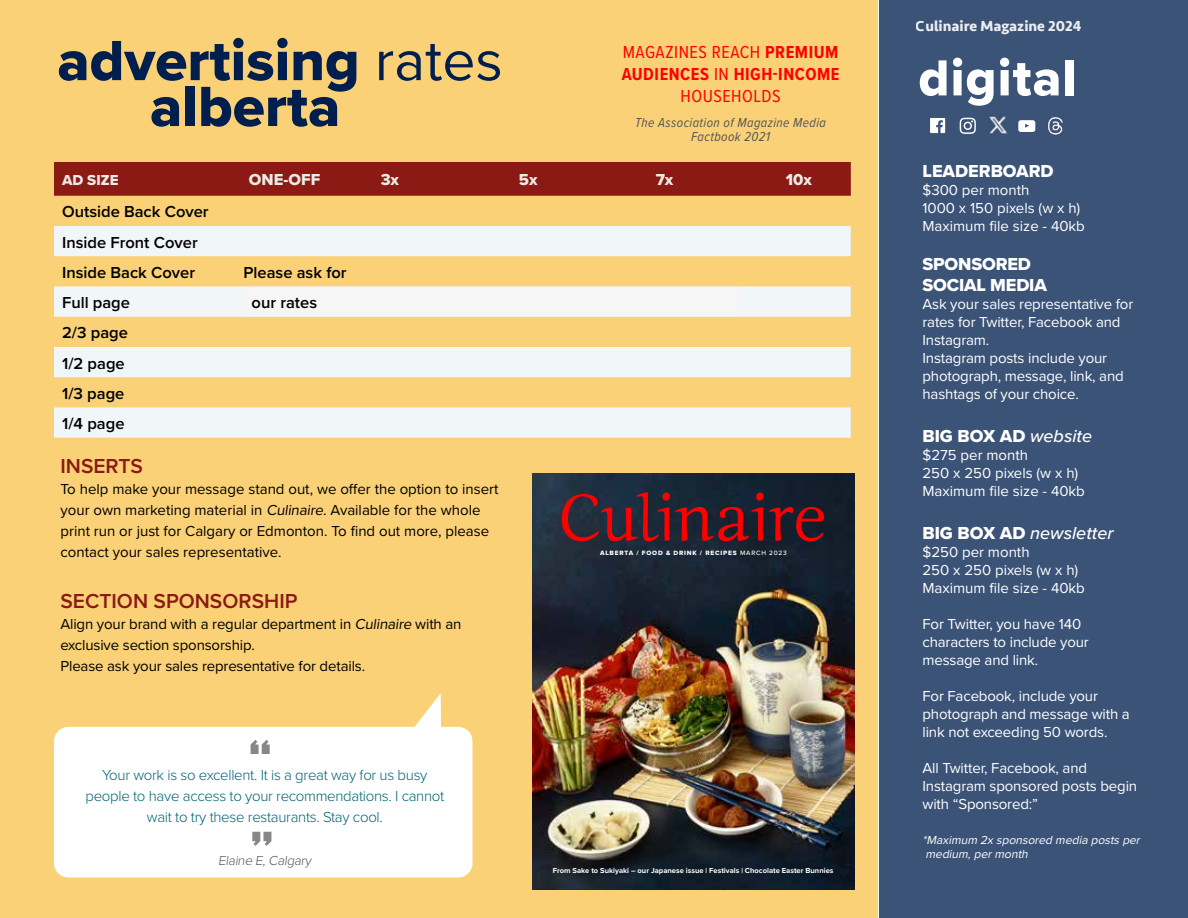
<style>
.page{position:relative;width:1188px;height:918px;background:#fff}
.page>*{position:absolute;margin:0;border:0;box-sizing:border-box;transform-origin:0 0}
.t1{font:58.8px/45.9px "Proxima Nova Extrabld";color:#001f4e}
.t2{font:52.5px "Proxima Nova Extrabld";letter-spacing:.02em;color:#fff}
.t3{font:600 21px "Proxima Nova";color:#8b1914}
.t4{font:700 18px/21.6px "Proxima Nova Cond";letter-spacing:.03em;color:#f00;text-align:center}
.t5{font:18px/21px "Proxima Nova Extrabld";letter-spacing:-.01em;color:#fff}
.t6{font:italic 500 18px "Proxima Nova";color:#fff}
.t7{font:600 16.5px/30.3px "Proxima Nova";color:#000}
.t8{font:16.5px "Proxima Nova Extrabld";color:#eee9e4}
.t9{font:15px/18px "Proxima Nova";letter-spacing:-.01em;color:#fff}
.t10{font:15px/21px "Proxima Nova";color:#000}
.t11{font:300 15px/21px "Proxima Nova";letter-spacing:-.02em;color:#006374;text-align:center}
.t12{font:700 15px "Seravek";color:#fff}
.t13{font:15px "Proxima Nova Extrabld";color:#eee9e4}
.t14{font:italic 13.5px/13.5px "Proxima Nova Cond";letter-spacing:.03em;color:#575756;text-align:center}
.t15{font:300 13.5px "Proxima Nova";color:#575756}
.t16{font:italic 12px/14.4px "Proxima Nova";color:#fff}
.t17{font:700 7.5px "Proxima Nova";color:#fff}
.t18{font:6.45px "Proxima Nova Extrabld";letter-spacing:.12em;color:#fff}
.s1{font-family:"Proxima Nova"}
.s2{font-weight:400}
.s3{font-family:"Proxima Nova";font-weight:500}
.s4{font-family:"Proxima Nova";font-weight:500;font-style:italic}
.s5{font-family:"Proxima Nova Extrabld";font-weight:400;font-style:normal}
</style>
<div class="page">
<div style="left:880px;top:0;width:308px;height:918px;background:#3b5377"></div>
<div style="left:0;top:0;width:878px;height:918px;background:#fad176"></div>
<img style="left:532px;top:473px;width:323px;height:417px">
<svg style="left:562px;top:492px;width:262px;height:49px;background:#4d1e2a"></svg>
<div style="left:54px;top:162px;width:797px;height:34px;background:#8b1914"></div>
<svg style="left:54px;top:226px;width:797px;height:212px;fill:#f1f6f8"></svg>
<div style="left:244px;top:287px;width:495px;height:29px;background:#f6f6f6"></div>
<div style="left:54px;top:727px;width:418px;height:151px;background:#fff;border-radius:14px"></div>
<svg style="left:406px;top:693px;width:36px;height:34px"></svg>
<svg style="left:930px;top:118px;width:15px;height:15px"></svg>
<svg style="left:960px;top:118px;width:16px;height:16px"></svg>
<svg style="left:1018px;top:120px;width:17px;height:12px"></svg>
<img style="left:989px;top:116px;width:19px;height:18px">
<img style="left:1048px;top:117px;width:15px;height:18px">
<svg style="left:251px;top:740px;width:19px;height:14px"></svg>
<svg style="left:252px;top:832px;width:19px;height:14px"></svg>
<h1 class="t1" style="left:150px;top:37px;width:354px;text-indent:-93px">advertising <span class="s1">rates </span>alberta</h1>
<p class="t4" style="left:622px;top:41px;width:219px"><span class="s2">MAGAZINES REACH</span> PREMIUM<br>AUDIENCES <span class="s2">IN</span> HIGH-INCOME<br><span class="s2">HOUSEHOLDS</span></p>
<p class="t14" style="left:635px;top:115px;width:192px">The Association of Magazine Media<br>Factbook 2021</p>
<p class="t13" style="left:62px;top:169px;width:58px">AD SIZE</p>
<p class="t8" style="left:249px;top:168px;width:73px">ONE-OFF</p>
<p class="t8" style="left:381px;top:168px;width:20px">3x</p>
<p class="t8" style="left:519px;top:168px;width:20px">5x</p>
<p class="t8" style="left:656px;top:168px;width:19px">7x</p>
<p class="t8" style="left:786px;top:168px;width:28px">10x</p>
<p class="t7" style="left:62px;top:196px;width:148px">Outside Back Cover<br>Inside Front Cover<br>Inside Back Cover</p>
<p class="t7" style="left:244px;top:257px;width:105px">Please ask for</p>
<p class="t7" style="left:62px;top:287px;width:69px">Full page</p>
<p class="t7" style="left:252px;top:287px;width:67px">our rates</p>
<p class="t7" style="left:62px;top:317px;width:67px">2/3 page<br>1/2 page<br>1/3 page<br>1/4 page</p>
<h3 class="t3" style="left:60px;top:451px;width:84px">INSERTS</h3>
<p class="t10" style="left:60px;top:478px;width:440px">To help make your message stand out, we offer the option to insert your own marketing material in Culinaire. Available for the whole print run or just for Calgary or Edmonton. To find out more, please contact your sales representative.</p>
<h3 class="t3" style="left:60px;top:585px;width:239px">SECTION SPONSORSHIP</h3>
<p class="t10" style="left:60px;top:613px;width:403px">Align your brand with a regular department in Culinaire with an exclusive section sponsorship.<br>Please ask your sales representative for details.</p>
<p class="t11" style="left:85px;top:764px;width:360px">Your work is so excellent. It is a great way for us busy people to have access to your recommendations. I cannot wait to try these restaurants. Stay cool.</p>
<p class="t15" style="left:218px;top:851px;width:97px">Elaine E,Calgary</p>
<p class="t18" style="left:600px;top:548px;width:188px">ALBERTA / FOOD &amp; DRINK / RECIPES <span class="s3">MARCH 2023</span></p>
<p class="t17" style="left:553px;top:865px;width:282px">From Sake to Sukiyaki – our Japanese issue | Festivals | Chocolate Easter Bunnies</p>
<p class="t12" style="left:916px;top:14px;width:167px">Culinaire Magazine 2024</p>
<h2 class="t2" style="left:919px;top:39px;width:160px">digital</h2>
<p class="t5" style="left:922px;top:161px;width:133px">LEADERBOARD</p>
<p class="t9" style="left:922px;top:181px;width:164px">$300 per month<br>1000 x 150 pixels (w x h)<br>Maximum file size - 40kb</p>
<p class="t5" style="left:922px;top:254px;width:126px">SPONSORED<br>SOCIAL MEDIA</p>
<p class="t9" style="left:922px;top:295px;width:212px">Ask your sales representative for rates for Twitter, Facebook and<br>Instagram.<br>Instagram posts include your photograph, message, link, and hashtags of your choice.</p>
<p class="t5" style="left:922px;top:425px;width:171px">BIG BOX AD <span class="s4">website</span></p>
<p class="t9" style="left:922px;top:445px;width:164px">$275 per month<br>250 x 250 pixels (w x h)<br>Maximum file size - 40kb</p>
<p class="t6" style="left:922px;top:520px;width:193px"><span class="s5">BIG BOX AD</span> newsletter</p>
<p class="t9" style="left:922px;top:542px;width:164px">$250 per month<br>250 x 250 pixels (w x h)<br>Maximum file size - 40kb</p>
<p class="t9" style="left:922px;top:614px;width:168px">For Twitter, you have 140 characters to include your message and link.</p>
<p class="t9" style="left:922px;top:686px;width:209px">For Facebook, include your photograph and message with a link not exceeding 50 words.</p>
<p class="t9" style="left:922px;top:758px;width:216px">All Twitter, Facebook, and<br>Instagram sponsored posts begin with “Sponsored:”</p>
<p class="t16" style="left:922px;top:832px;width:222px">*Maximum 2xsponsored media postsper medium,permonth</p>
</div>
